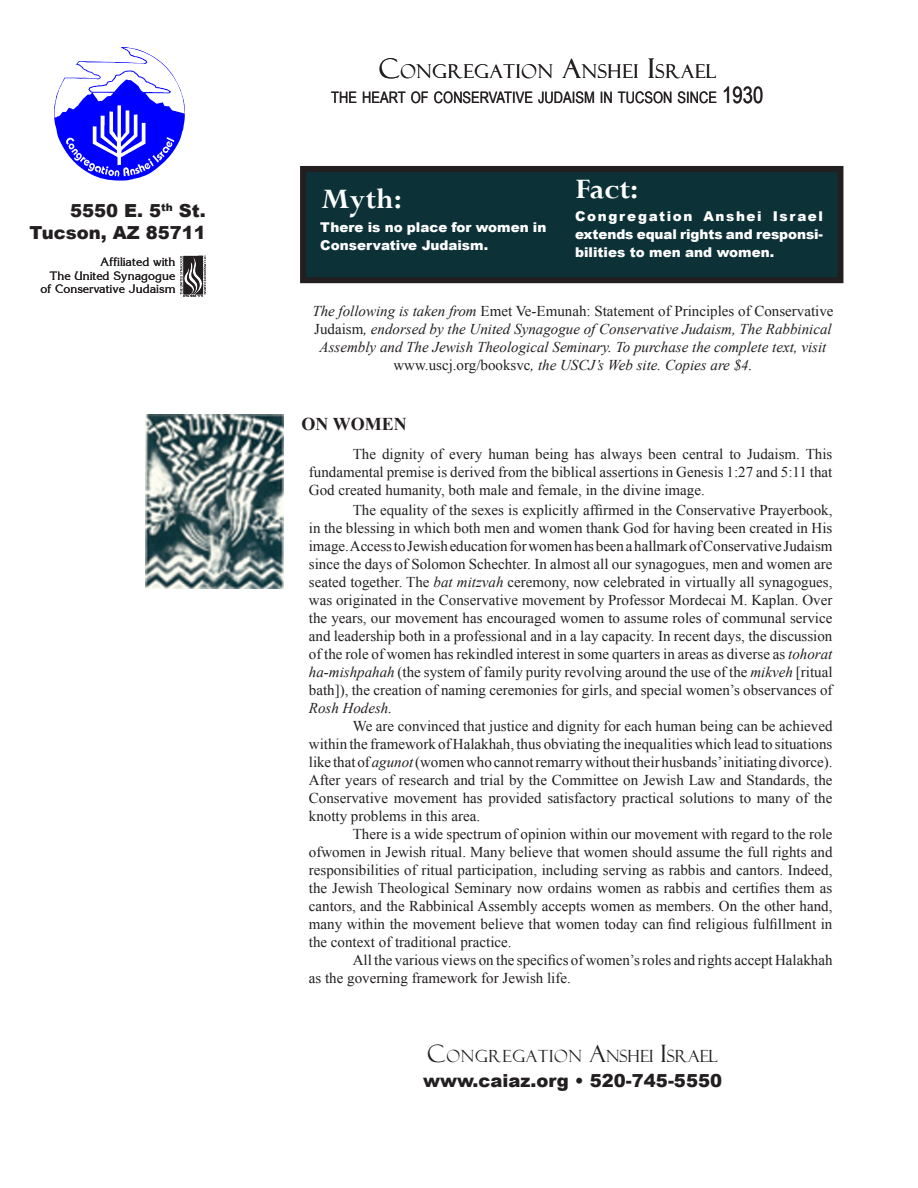
<style>
.page{position:relative;width:918px;height:1188px;background:#fff}
.page>*{position:absolute;margin:0;border:0;box-sizing:border-box;transform-origin:0 0}
.t1{font:700 31.5px "Perpetua";color:#fff}
.t2{font:18.9px "Felix Titling";letter-spacing:.045em;color:#231f20}
.t3{font:900 18px "Arial";color:#231f20}
.t4{font:700 18px "Times New Roman";color:#231f20}
.t5{font:16.8px "Felix Titling";letter-spacing:.045em;color:#231f20}
.t6{font:15.75px "Arial Narrow";color:#231f20}
.t7{font:15px/18px "Times New Roman";color:#231f20;text-align:justify}
.t8{font:italic 15px/18px "Times New Roman";color:#231f20;text-align:center}
.t9{font:900 13.5px/18px "Arial";color:#fff;text-align:justify}
.t10{font:11.7px/13.5px "Krone";color:#231f20;text-align:right}
.s1{font-size:27px}
.s2{font-size:22.5px}
.s3{font-style:normal}
.s4{font-style:italic}
.s5{font-size:24px}
</style>
<div class="page">
<div style="left:303px;top:169px;width:537px;height:111px;background:#0c3237"></div>
<div style="left:300px;top:166px;width:543px;height:117px;border:6px solid #231f20"></div>
<img style="left:146px;top:414px;width:138px;height:174px">
<img style="left:181px;top:256px;width:25px;height:40px">
<img style="left:54px;top:47px;width:131px;height:134px">
<p class="t3" style="left:70px;top:197px;width:137px">5550 E. 5<sup>th</sup> St.</p>
<p class="t3" style="left:30px;top:220px;width:178px">Tucson, AZ 85711</p>
<p class="t10" style="left:40px;top:255px;width:137px">Affiliated with<br>The United Synagogue of Conservative Judaism</p>
<p class="t2" style="left:379px;top:61px;width:339px"><span class="s1">C</span>ONGREGATION <span class="s1">A</span>NSHEI <span class="s1">I</span>SRAEL</p>
<p class="t6" style="left:331px;top:86px;width:434px">THE HEART OF CONSERVATIVE JUDAISM IN TUCSON SINCE <span class="s2">1930</span></p>
<p class="t1" style="left:321px;top:179px;width:83px">Myth:</p>
<p class="t9" style="left:320px;top:218px;width:228px">There is no place for women in</p>
<p class="t9" style="left:320px;top:236px;width:169px">Conservative Judaism.</p>
<p class="t1" style="left:575px;top:169px;width:65px">Fact:</p>
<p class="t9" style="left:575px;top:206px;width:250px">Congregation Anshei Israel extends equal rights and responsi&shy;bilities to men and women.</p>
<p class="t8" style="left:312px;top:302px;width:523px">The following is taken from <span class="s3">Emet Ve-Emunah: Statement of Principles of Conservative Judaism</span>, endorsed by the United Synagogue of Conservative Judaism, The Rabbinical Assembly and The Jewish Theological Seminary. To purchase the complete text, visit <span class="s3">www.uscj.org/booksvc</span>, the USCJ’s Web site. Copies are $4.</p>
<p class="t4" style="left:302px;top:412px;width:107px">ON WOMEN</p>
<p class="t7" style="left:309px;top:445px;width:525px;text-indent:44px">The dignity of every human being has always been central to Judaism. This fundamental premise is derived from the biblical assertions in Genesis 1:27 and 5:11 that God created humanity, both male and female, in the divine image.</p>
<p class="t7" style="left:309px;top:501px;width:525px;text-indent:44px">The equality of the sexes is explicitly affirmed in the Conservative Prayerbook, in the blessing in which both men and women thank God for having been created in His image. Access to Jewish education for women has been a hallmark of Conservative Judaism since the days of Solomon Schechter. In almost all our synagogues, men and women are seated together. The <span class="s4">bat mitzvah</span> ceremony, now celebrated in virtually all synagogues, was originated in the Conservative movement by Professor Mordecai M. Kaplan. Over the years, our movement has encouraged women to assume roles of communal service and leadership both in a professional and in a lay capacity. In recent days, the discussion of the role of women has rekindled interest in some quarters in areas as diverse as <span class="s4">tohorat ha-mishpahah</span> (the system of family purity revolving around the use of the <span class="s4">mikveh</span> [ritual bath]), the creation of naming ceremonies for girls, and special women’s observances of <span class="s4">Rosh Hodesh.</span></p>
<p class="t7" style="left:309px;top:717px;width:525px;text-indent:44px">We are convinced that justice and dignity for each human being can be achieved within the framework of Halakhah, thus obviating the inequalities which lead to situations like that of <span class="s4">agunot</span> (women who cannot remarry without their husbands’ initiating divorce).<br>After years of research and trial by the Committee on Jewish Law and Standards, the Conservative movement has provided satisfactory practical solutions to many of the knotty problems in this area.</p>
<p class="t7" style="left:309px;top:825px;width:525px;text-indent:44px">There is a wide spectrum of opinion within our movement with regard to the role ofwomen in Jewish ritual. Many believe that women should assume the full rights and responsibilities of ritual participation, including serving as rabbis and cantors. Indeed, the Jewish Theological Seminary now ordains women as rabbis and certifies them as cantors, and the Rabbinical Assembly accepts women as members. On the other hand, many within the movement believe that women today can find religious fulfillment in the context of traditional practice.</p>
<p class="t7" style="left:309px;top:951px;width:525px;text-indent:44px">All the various views on the specifics of women’s roles and rights accept Halakhah as the governing framework for Jewish life.</p>
<p class="t5" style="left:427px;top:1046px;width:292px"><span class="s5">C</span>ONGREGATION <span class="s5">A</span>NSHEI <span class="s5">I</span>SRAEL</p>
<p class="t3" style="left:423px;top:1068px;width:300px">www.caiaz.org • 520-745-5550</p>
</div>
